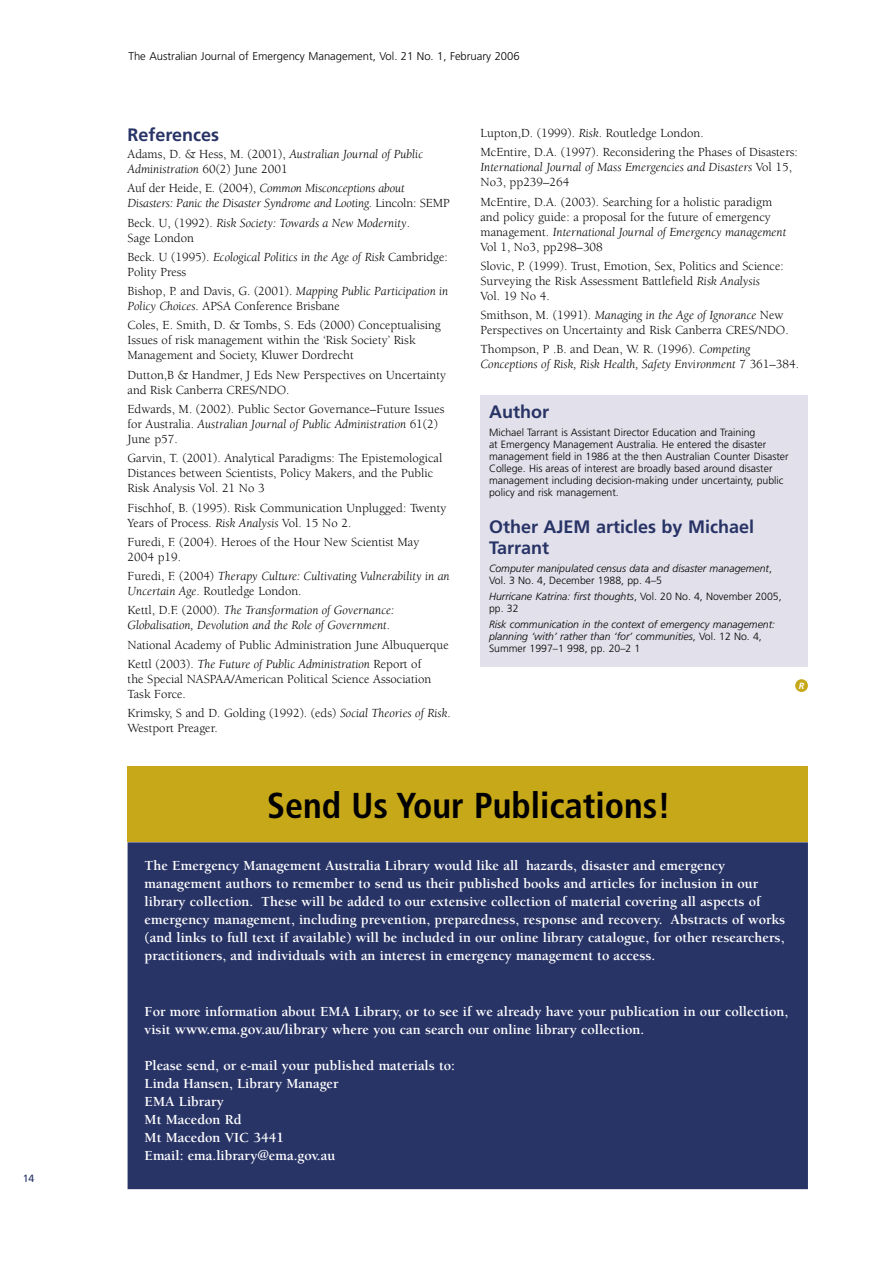
<style>
.page{position:relative;width:893px;height:1263px;background:#fff}
.page>*{position:absolute;margin:0;border:0;box-sizing:border-box;transform-origin:0 0}
.Heading_1{font:700 condensed 36px "Frutiger";color:#000}
.t1{font:700 18px/20.2px "Frutiger";color:#283366}
.body{font:700 14.25px/18px "Berkeley";color:#fff}
.refs{font:12.75px/15px "Berkeley";color:#000}
.refs-2{font:italic 12.75px/15px "Berkeley";color:#000}
.t2{font:300 11.25px "Frutiger";color:#000}
.author_credit{font:300 10.5px/12px "Frutiger";color:#000}
.author_credit-2{font:italic 300 10.5px/12px "Frutiger";color:#000}
.t3{font:10.5px "Frutiger";color:#283366}
.t4{font:italic 700 9px "Frutiger";color:#fff}
.s1{font-style:normal}
.s2{font-style:italic}
.s3{font-size:15px}
</style>
<div class="page">
<div style="left:128px;top:766px;width:680px;height:76px;background:#c6a819"></div>
<div style="left:128px;top:842px;width:680px;height:347px;background:#283366"></div>
<div style="left:480px;top:396px;width:328px;height:271px;background:#e2e1eb"></div>
<div style="left:795px;top:679px;width:13px;height:13px;background:#c6a819;border-radius:50%"></div>
<p class="t3" style="left:23px;top:1172px;width:13px">14</p>
<p class="t2" style="left:128px;top:49px;width:393px">The Australian Journal of Emergency Management, Vol. 21 No. 1, February 2006</p>
<p class="t1" style="left:128px;top:125px;width:93px">References</p>
<p class="refs-2" style="left:128px;top:147px;width:297px"><span class="s1">Adams, D. &amp; Hess, M. (2001),</span> Australian Journal of Public<br>Administration <span class="s1">60(2) June 2001</span></p>
<p class="refs-2" style="left:128px;top:181px;width:324px"><span class="s1">Auf der Heide, E. (2004),</span> Common Misconceptions about<br>Disasters: Panic the Disaster Syndrome and Looting. <span class="s1">Lincoln: SEMP</span></p>
<p class="refs-2" style="left:128px;top:216px;width:284px"><span class="s1">Beck. U, (1992).</span> Risk Society: Towards a New Modernity<span class="s1">.<br>Sage London</span></p>
<p class="refs" style="left:128px;top:250px;width:322px">Beck. U (1995). <span class="s2">Ecological Politics in the Age of Risk</span> Cambridge:<br>Polity Press</p>
<p class="refs" style="left:128px;top:284px;width:322px">Bishop, P. and Davis, G. (2001). <span class="s2">Mapping Public Participation in<br>Policy Choices</span>. APSA Conference Brisbane</p>
<p class="refs" style="left:128px;top:318px;width:315px">Coles, E. Smith, D. &amp; Tombs, S. Eds (2000) Conceptualising<br>Issues of risk management within the ‘Risk Society’ Risk<br>Management and Society, Kluwer Dordrecht</p>
<p class="refs" style="left:128px;top:367px;width:320px">Dutton,B &amp; Handmer, J Eds New Perspectives on Uncertainty and Risk Canberra CRES/NDO.</p>
<p class="refs" style="left:128px;top:402px;width:318px">Edwards, M. (2002). Public Sector Governance–Future Issues for Australia. <span class="s2">Australian Journal of Public Administration</span> 61(2)<br>June p57.</p>
<p class="refs" style="left:128px;top:451px;width:316px">Garvin, T. (2001). Analytical Paradigms: The Epistemological<br>Distances between Scientists, Policy Makers, and the Public<br>Risk Analysis Vol. 21 No 3</p>
<p class="refs" style="left:128px;top:500px;width:320px">Fischhof, B. (1995). Risk Communication Unplugged: Twenty<br>Years of Process. <span class="s2">Risk Analysis</span> Vol. 15 No 2.</p>
<p class="refs" style="left:128px;top:534px;width:293px">Furedi, F. (2004). Heroes of the Hour New Scientist May<br>2004 p19.</p>
<p class="refs-2" style="left:128px;top:569px;width:324px"><span class="s1">Furedi, F. (2004)</span> Therapy Culture: Cultivating Vulnerability in an<br>Uncertain Age<span class="s1">. Routledge London.</span></p>
<p class="refs-2" style="left:128px;top:603px;width:268px"><span class="s1">Kettl, D.F. (2000).</span> The Transformation of Governance:<br>Globalisation, Devolution and the Role of Government<span class="s1">.</span></p>
<p class="refs" style="left:128px;top:637px;width:323px">National Academy of Public Administration June Albuquerque</p>
<p class="refs" style="left:128px;top:656px;width:305px">Kettl (2003). <span class="s2">The Future of Public Administration</span> Report of the Special NASPAA/American Political Science Association<br>Task Force.</p>
<p class="refs" style="left:128px;top:706px;width:325px">Krimsky, S and D. Golding (1992). (eds) <span class="s2">Social Theories of Risk</span>.<br>Westport Preager.</p>
<p class="refs" style="left:480px;top:126px;width:225px">Lupton,D. (1999). <span class="s2">Risk</span>. Routledge London.</p>
<p class="refs" style="left:480px;top:145px;width:319px">McEntire, D.A. (1997). Reconsidering the Phases of Disasters:<br><span class="s2">International Journal of Mass Emergencies and Disasters</span> Vol 15,<br>No3, pp239–264</p>
<p class="refs" style="left:480px;top:194px;width:307px">McEntire, D.A. (2003). Searching for a holistic paradigm and policy guide: a proposal for the future of emergency management. <span class="s2">International Journal of Emergency management </span>Vol 1, No3, pp298–308</p>
<p class="refs" style="left:480px;top:259px;width:305px">Slovic, P. (1999). Trust, Emotion, Sex, Politics and Science:<br>Surveying the Risk Assessment Battlefield <span class="s2">Risk Analysis<br></span>Vol. 19 No 4.</p>
<p class="refs" style="left:480px;top:308px;width:310px">Smithson, M. (1991). <span class="s2">Managing in the Age of Ignorance</span> New<br>Perspectives on Uncertainty and Risk Canberra CRES/NDO.</p>
<p class="refs-2" style="left:480px;top:342px;width:320px"><span class="s1">Thompson, P .B. and Dean, W. R. (1996).</span> Competing<br>Conceptions of Risk, Risk Health, Safety Environment <span class="s1">7 361–384.</span></p>
<p class="t1" style="left:489px;top:401px;width:61px">Author</p>
<p class="author_credit" style="left:489px;top:426px;width:301px">Michael Tarrant is Assistant Director Education and Training<br>at Emergency Management Australia. He entered the disaster management field in 1986 at the then Australian Counter Disaster College. His areas of interest are broadly based around disaster management including decision-making under uncertainty, public policy and risk management.</p>
<p class="t1" style="left:489px;top:517px;width:267px">Other AJEM articles by Michael<br>Tarrant</p>
<p class="author_credit-2" style="left:489px;top:562px;width:284px">Computer manipulated census data and disaster management<span class="s1">,<br>Vol. 3 No. 4, December 1988, pp. 4–5</span></p>
<p class="author_credit-2" style="left:489px;top:591px;width:294px">Hurricane Katrina: first thoughts<span class="s1">, Vol. 20 No. 4, November 2005, pp. 32</span></p>
<p class="author_credit-2" style="left:489px;top:619px;width:288px">Risk communication in the context of emergency management: planning ‘with’ rather than ‘for’ communities<span class="s1">, Vol. 12 No. 4,<br>Summer 1997–1 998, pp. 20–2 1</span></p>
<p class="t4" style="left:799px;top:681px;width:7px">R</p>
<p class="Heading_1" style="left:267px;top:784px;width:405px">Send Us Your Publications!</p>
<p class="body" style="left:145px;top:857px;width:642px">The Emergency Management Australia Library would like all hazards, disaster and emergency management authors to remember to send us their published books and articles for inclusion in our library collection. These will be added to our extensive collection of material covering all aspects of emergency management, including prevention, preparedness, response and recovery. Abstracts of works (and links to full text if available) will be included in our online library catalogue, for other researchers, practitioners, and individuals with an interest in emergency management to access.</p>
<p class="body" style="left:145px;top:1003px;width:645px">For more information about EMA Library, or to see if we already have your publication in our collection, visit <span class="s3">www.ema.gov.au/library</span> where you can search our online library collection.</p>
<p class="body" style="left:145px;top:1057px;width:312px">Please send, or e-mail your published materials to:<br>Linda Hansen, Library Manager<br>EMA Library<br>Mt Macedon Rd<br>Mt Macedon VIC 3441<br>Email: ema.library@ema.gov.au</p>
</div>
